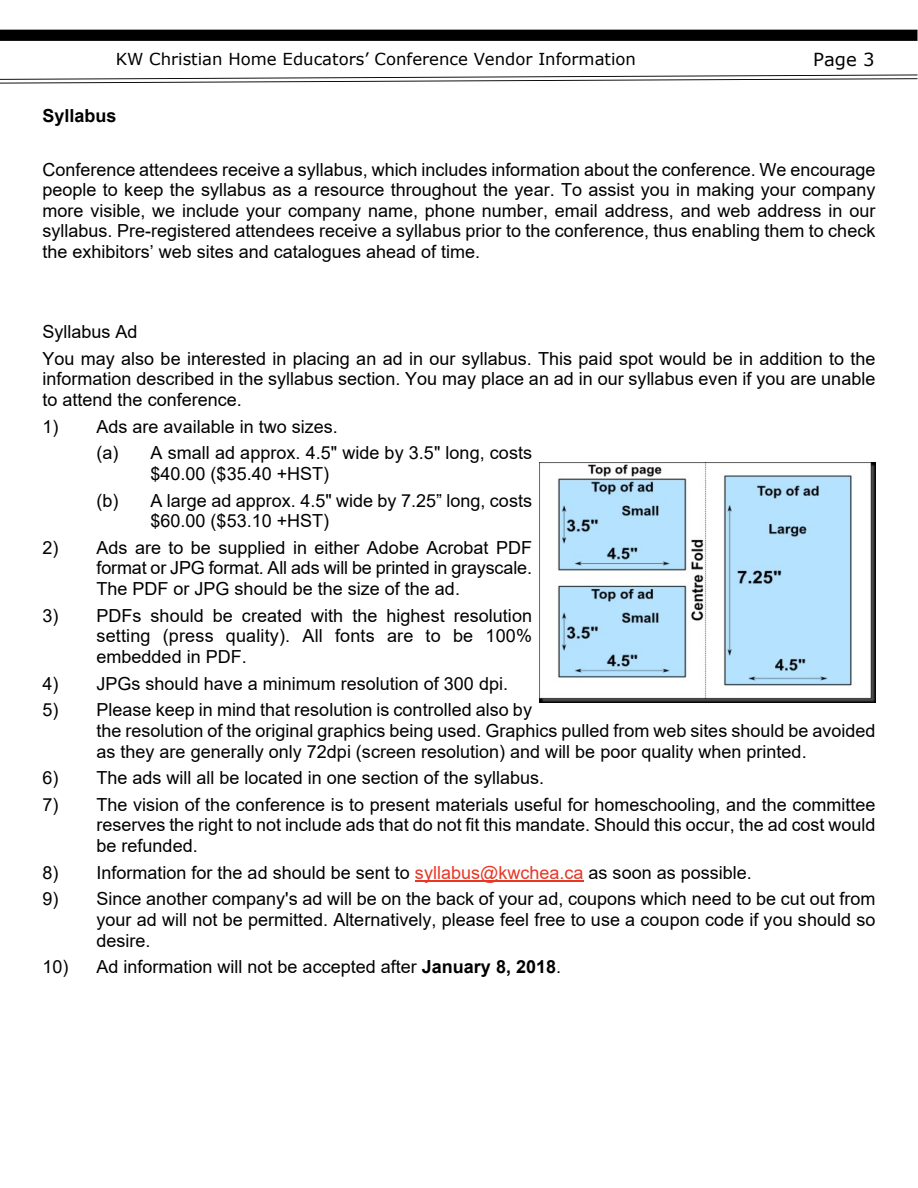
<style>
.page{position:relative;width:918px;height:1188px;background:#fff}
.page>*{position:absolute;margin:0;border:0;box-sizing:border-box;transform-origin:0 0}
.t1{font:18px/20.7px "Arial";color:#000;text-align:justify}
.t2{font:700 18px "Arial";color:#000}
.t3{font:18px "Verdana";color:#000}
.t4{font:16.5px "Verdana";color:#000}
.s1{color:#e63726}
.s2{font-weight:700}
</style>
<div class="page">
<div style="left:0;top:30px;width:918px;height:11px;background:#000"></div>
<svg style="left:0;top:74px;width:918px;height:10px"></svg>
<hr style="left:415px;top:880px;width:169px;height:1px;background:#e63726">
<img style="left:540px;top:463px;width:335px;height:240px">
<p class="t4" style="left:116px;top:52px;width:522px">KW Christian Home Educators’ Conference Vendor Information</p>
<p class="t3" style="left:813px;top:52px;width:63px">Page 3</p>
<p class="t2" style="left:43px;top:109px;width:76px">Syllabus</p>
<p class="t1" style="left:43px;top:161px;width:834px">Conference attendees receive a syllabus, which includes information about the conference. We encourage people to keep the syllabus as a resource throughout the year. To assist you in making your company more visible, we include your company name, phone number, email address, and web address in our syllabus. Pre-registered attendees receive a syllabus prior to the conference, thus enabling them to check the exhibitors’ web sites and catalogues ahead of time.</p>
<p class="t1" style="left:43px;top:320px;width:834px;line-height:26.7px">Syllabus Ad<br>You may also be interested in placing an ad in our syllabus. This paid spot would be in addition to the</p>
<p class="t1" style="left:43px;top:370px;width:834px">information described in the syllabus section. You may place an ad in our syllabus even if you are unable to attend the conference.</p>
<p class="t1" style="left:97px;top:415px;width:437px;line-height:26.7px;text-indent:-54px">1) Ads are available in two sizes.<br>(a) A small ad approx. 4.5" wide by 3.5" long, costs</p>
<p class="t1" style="left:97px;top:462px;width:437px;line-height:26.7px;text-indent:54px">$40.00 ($35.40 +HST)<br>(b) A large ad approx. 4.5" wide by 7.25” long, costs</p>
<p class="t1" style="left:151px;top:512px;width:180px">$60.00 ($53.10 +HST)</p>
<p class="t1" style="left:97px;top:539px;width:437px;text-indent:-54px">2) Ads are to be supplied in either Adobe Acrobat PDF format or JPG format. All ads will be printed in grayscale.<br>The PDF or JPG should be the size of the ad.</p>
<p class="t1" style="left:97px;top:607px;width:437px;text-indent:-54px">3) PDFs should be created with the highest resolution setting (press quality). All fonts are to be 100% embedded in PDF.</p>
<p class="t1" style="left:43px;top:675px;width:467px">4) JPGs should have a minimum resolution of 300 dpi.</p>
<p class="t1" style="left:97px;top:701px;width:780px;text-align:left;text-indent:-54px">5) Please keep in mind that resolution is controlled also by<br>the resolution of the original graphics being used. Graphics pulled from web sites should be avoided as they are generally only 72dpi (screen resolution) and will be poor quality when printed.</p>
<p class="t1" style="left:43px;top:769px;width:503px">6) The ads will all be located in one section of the syllabus.</p>
<p class="t1" style="left:97px;top:796px;width:780px;text-indent:-54px">7) The vision of the conference is to present materials useful for homeschooling, and the committee reserves the right to not include ads that do not fit this mandate. Should this occur, the ad cost would be refunded.</p>
<p class="t1" style="left:43px;top:864px;width:711px">8) Information for the ad should be sent to <span class="s1">syllabus@kwchea.ca</span> as soon as possible.</p>
<p class="t1" style="left:97px;top:890px;width:780px;text-indent:-54px">9) Since another company's ad will be on the back of your ad, coupons which need to be cut out from your ad will not be permitted. Alternatively, please feel free to use a coupon code if you should so desire.</p>
<p class="t1" style="left:43px;top:958px;width:520px">10) Ad information will not be accepted after <span class="s2">January 8, 2018</span>.</p>
</div>
